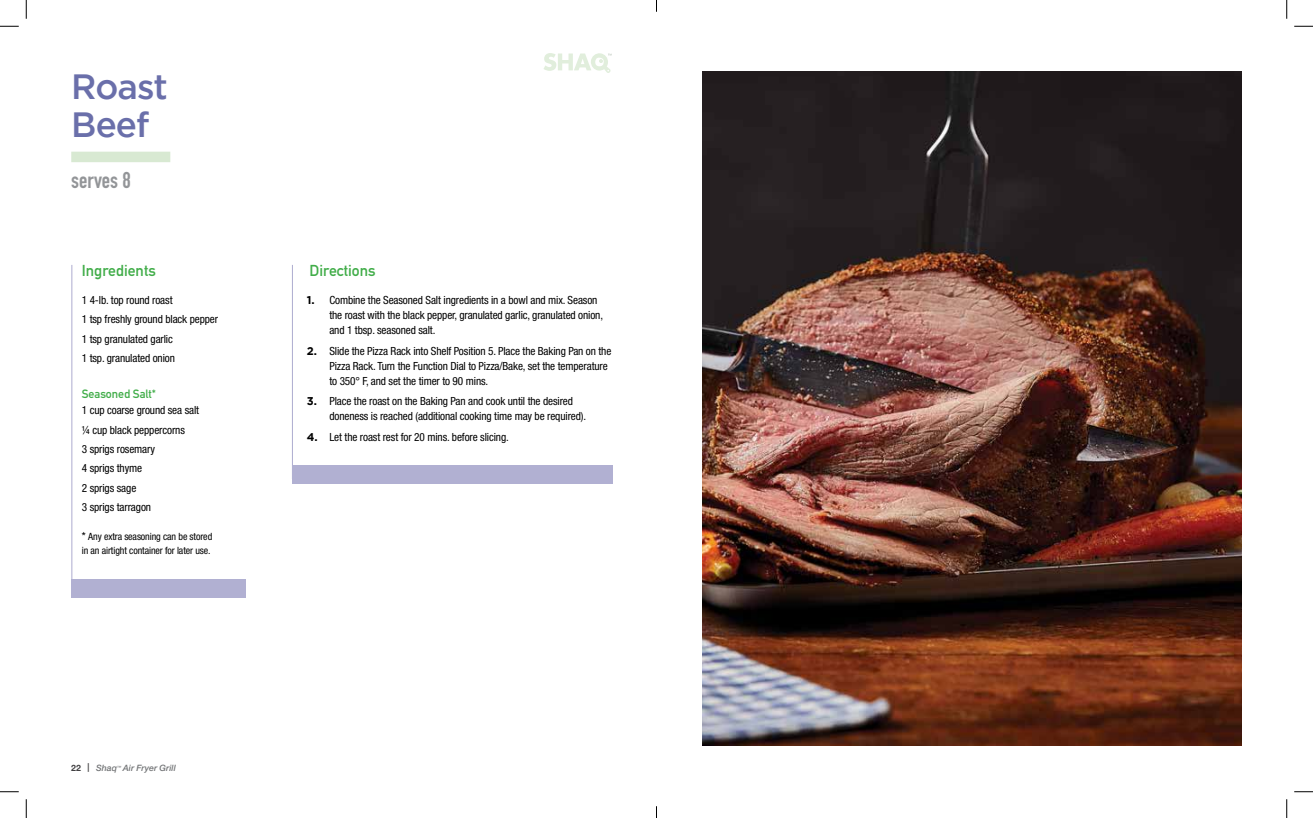
<style>
.page{position:relative;width:1313px;height:818px;background:#fff}
.page>*{position:absolute;margin:0;border:0;box-sizing:border-box;transform-origin:0 0}
.t1{font:500 35px/38px "Gotham";letter-spacing:-.025em;color:#6a6faa}
.t2{font:700 22.5px "DIN Condensed";color:#939598}
.t3{font:700 15.62px "DIN Alternate";color:#41ad49}
.t4{font:700 11.88px "DIN Alternate";letter-spacing:-.005em;color:#41ad49}
.t5{font:condensed 11.25px/19.4px "Helvetica Neue LT Std";letter-spacing:-.01em;color:#000}
.t6{font:condensed 10px/13.8px "Helvetica Neue LT Std";letter-spacing:-.01em;color:#000}
.t7{font:italic 500 8.75px "Helvetica Neue LT Std";letter-spacing:.005em;color:#727476}
.s1{font-size:11.25px}
.s2{font-weight:700;font-style:normal;color:#414042}
.s3{font-weight:700;color:#414042}
.s4{font-family:"Gotham";font-weight:700;font-stretch:normal}
</style>
<div class="page">
<svg style="left:544px;top:53px;width:67px;height:20px"></svg>
<hr style="left:71px;top:265px;width:1px;height:327px;background:#b1b0d2">
<div style="left:71px;top:578px;width:174px;height:19px;background:#b1b0d2"></div>
<hr style="left:292px;top:265px;width:1px;height:214px;background:#b1b0d2">
<div style="left:292px;top:465px;width:320px;height:19px;background:#b1b0d2"></div>
<div style="left:71px;top:152px;width:99px;height:10px;background:#d8e9d2"></div>
<img style="left:702px;top:71px;width:539px;height:674px">
<svg style="left:0;top:25px;width:19px;height:2px"></svg>
<svg style="left:1294px;top:25px;width:18px;height:2px"></svg>
<svg style="left:0;top:791px;width:19px;height:1px"></svg>
<svg style="left:1294px;top:791px;width:18px;height:1px"></svg>
<svg style="left:25px;top:0;width:2px;height:19px"></svg>
<svg style="left:25px;top:799px;width:2px;height:19px"></svg>
<svg style="left:1286px;top:0;width:1px;height:19px"></svg>
<svg style="left:1286px;top:799px;width:1px;height:19px"></svg>
<svg style="left:656px;top:806px;width:1px;height:12px"></svg>
<h1 class="t1" style="left:71px;top:68px;width:98px">Roast<br>Beef</h1>
<h2 class="t2" style="left:71px;top:165px;width:61px">serves 8</h2>
<h3 class="t3" style="left:82px;top:259px;width:76px">Ingredients</h3>
<h3 class="t3" style="left:310px;top:259px;width:67px">Directions</h3>
<p class="t5" style="left:82px;top:290px;width:138px">1 4-lb. top round roast<br>1 tsp freshly ground black pepper<br>1 tsp granulated garlic<br>1 tsp. granulated onion</p>
<p class="t4" style="left:82px;top:384px;width:76px">Seasoned Salt*</p>
<p class="t5" style="left:82px;top:400px;width:119px">1 cup coarse ground sea salt ¼ cup black peppercorns<br>3 sprigs rosemary<br>4 sprigs thyme<br>2 sprigs sage<br>3 sprigs tarragon</p>
<p class="t6" style="left:82px;top:529px;width:132px"><span class="s1">*</span> Any extra seasoning can be stored in an airtight container for later use.</p>
<p class="t7" style="left:71px;top:763px;width:106px"><span class="s2">22</span> <span class="s3">|</span> Shaq<sup>™</sup> Air Fryer Grill</p>
<p class="t5" style="left:329px;top:292px;width:275px;line-height:15px;text-indent:-23px"><span class="s4">1.</span> Combine the Seasoned Salt ingredients in a bowl and mix. Season the roast with the black pepper, granulated garlic, granulated onion, and 1 tbsp. seasoned salt.</p>
<p class="t5" style="left:329px;top:343px;width:283px;line-height:15px;text-indent:-23px"><span class="s4">2.</span> Slide the Pizza Rack into Shelf Position 5. Place the Baking Pan on the<br>Pizza Rack. Turn the Function Dial to Pizza/Bake, set the temperature to 350° F, and set the timer to 90 mins.</p>
<p class="t5" style="left:329px;top:393px;width:258px;line-height:15px;text-indent:-23px"><span class="s4">3.</span> Place the roast on the Baking Pan and cook until the desired doneness is reached (additional cooking time may be required).</p>
<p class="t5" style="left:307px;top:427px;width:203px"><span class="s4">4.</span> Let the roast rest for 20 mins. before slicing.</p>
</div>
